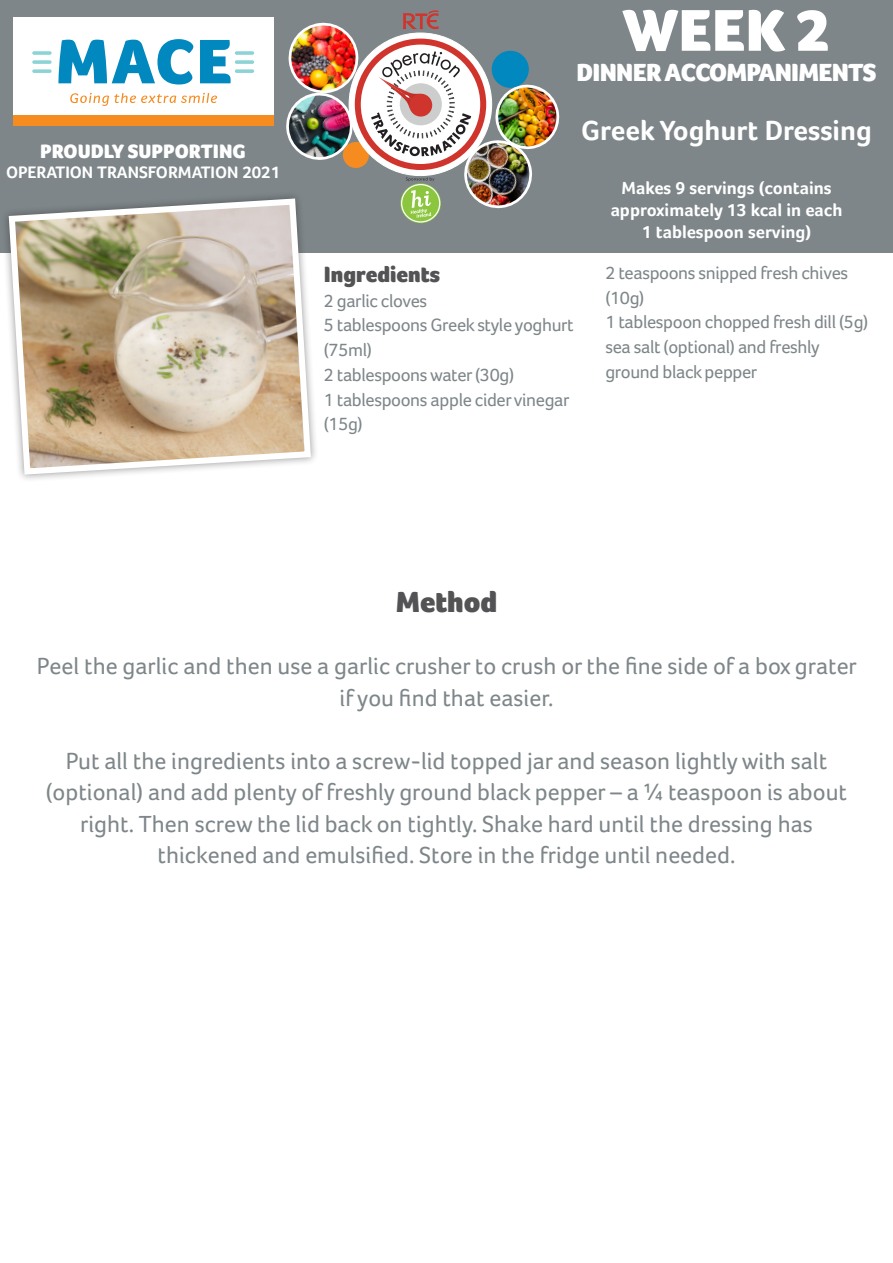
<style>
.page{position:relative;width:893px;height:1263px;background:#fff}
.page>*{position:absolute;margin:0;border:0;box-sizing:border-box;transform-origin:0 0}
.t1{font:900 60.6px "Foco";color:#fff}
.t2{font:900 29.85px "Foco";color:#535355}
.t3{font:700 28.5px "Foco";color:#fff}
.t4{font:900 25.5px "Foco";letter-spacing:-.03em;color:#fff}
.t5{font:24px/31.5px "Foco";color:#7e8689;text-align:center}
.t6{font:900 22.65px "Foco";color:#535355}
.t7{font:900 19.95px "Foco";color:#fff}
.t8{font:18.45px/24.8px "Foco";letter-spacing:-.02em;color:#7e8689}
.t9{font:700 18px "Foco";color:#fff}
.t10{font:700 17.1px "Foco";color:#fff}
</style>
<div class="page">
<div style="left:0;top:0;width:893px;height:253px;background:#7e8689"></div>
<div style="left:343px;top:142px;width:26px;height:26px;background:#f68b1f;border-radius:50%"></div>
<div style="left:13px;top:18px;width:260px;height:107px;background:#fff"></div>
<div style="left:13px;top:115px;width:260px;height:10px;background:#f68b1f"></div>
<svg style="left:200px;top:40px;width:31px;height:43px"></svg>
<svg style="left:58px;top:39px;width:135px;height:46px"></svg>
<svg style="left:235px;top:51px;width:19px;height:4px"></svg>
<svg style="left:235px;top:60px;width:19px;height:4px"></svg>
<svg style="left:235px;top:69px;width:19px;height:4px"></svg>
<svg style="left:32px;top:51px;width:20px;height:4px"></svg>
<svg style="left:32px;top:60px;width:20px;height:4px"></svg>
<svg style="left:32px;top:69px;width:20px;height:4px"></svg>
<svg style="left:70px;top:93px;width:147px;height:13px"></svg>
<img style="left:286px;top:22px;width:73px;height:139px">
<svg style="left:349px;top:33px;width:143px;height:143px"></svg>
<svg style="left:358px;top:42px;width:125px;height:124px"></svg>
<svg style="left:403px;top:10px;width:36px;height:19px"></svg>
<div style="left:355px;top:39px;width:131px;height:131px;border:6px solid #cf352d;border-radius:50%"></div>
<img style="left:371px;top:51px;width:188px;height:172px">
<div style="left:1px;top:191px;width:318px;height:291px;background:#231f20;opacity:.45"></div>
<svg style="left:6px;top:195px;width:308px;height:283px"></svg>
<p class="t7" style="left:40px;top:139px;width:207px">PROUDLY SUPPORTING</p>
<p class="t10" style="left:6px;top:162px;width:276px">OPERATION TRANSFORMATION 2021</p>
<p class="t1" style="left:622px;top:-5px;width:210px">WEEK 2</p>
<p class="t4" style="left:577px;top:58px;width:302px">DINNER ACCOMPANIMENTS</p>
<p class="t3" style="left:581px;top:114px;width:292px">Greek Yoghurt Dressing</p>
<p class="t9" style="left:622px;top:178px;width:212px">Makes 9 servings (contains</p>
<p class="t9" style="left:611px;top:199px;width:233px">approximately 13 kcal in each</p>
<p class="t9" style="left:642px;top:221px;width:171px">1 tablespoon serving)</p>
<p class="t6" style="left:324px;top:261px;width:118px">Ingredients</p>
<p class="t8" style="left:324px;top:288px;width:105px">2 garlic cloves</p>
<p class="t8" style="left:324px;top:313px;width:252px">5 tablespoons Greek style yoghurt (75ml)</p>
<p class="t8" style="left:324px;top:362px;width:192px">2 tablespoons water (30g)</p>
<p class="t8" style="left:324px;top:387px;width:247px">1 tablespoons apple cider vinegar (15g)</p>
<p class="t8" style="left:605px;top:260px;width:244px">2 teaspoons snipped fresh chives (10g)</p>
<p class="t8" style="left:605px;top:310px;width:265px">1 tablespoon chopped fresh dill (5g)</p>
<p class="t8" style="left:605px;top:334px;width:216px">sea salt (optional) and freshly ground black pepper</p>
<p class="t2" style="left:396px;top:585px;width:103px">Method</p>
<p class="t5" style="left:37px;top:650px;width:822px">Peel the garlic and then use a garlic crusher to crush or the fine side of a box grater if you find that easier.</p>
<p class="t5" style="left:46px;top:745px;width:803px">Put all the ingredients into a screw-lid topped jar and season lightly with salt (optional) and add plenty of freshly ground black pepper – a ¼ teaspoon is about right. Then screw the lid back on tightly. Shake hard until the dressing has</p>
<p class="t5" style="left:158px;top:839px;width:579px">thickened and emulsified. Store in the fridge until needed.</p>
</div>
